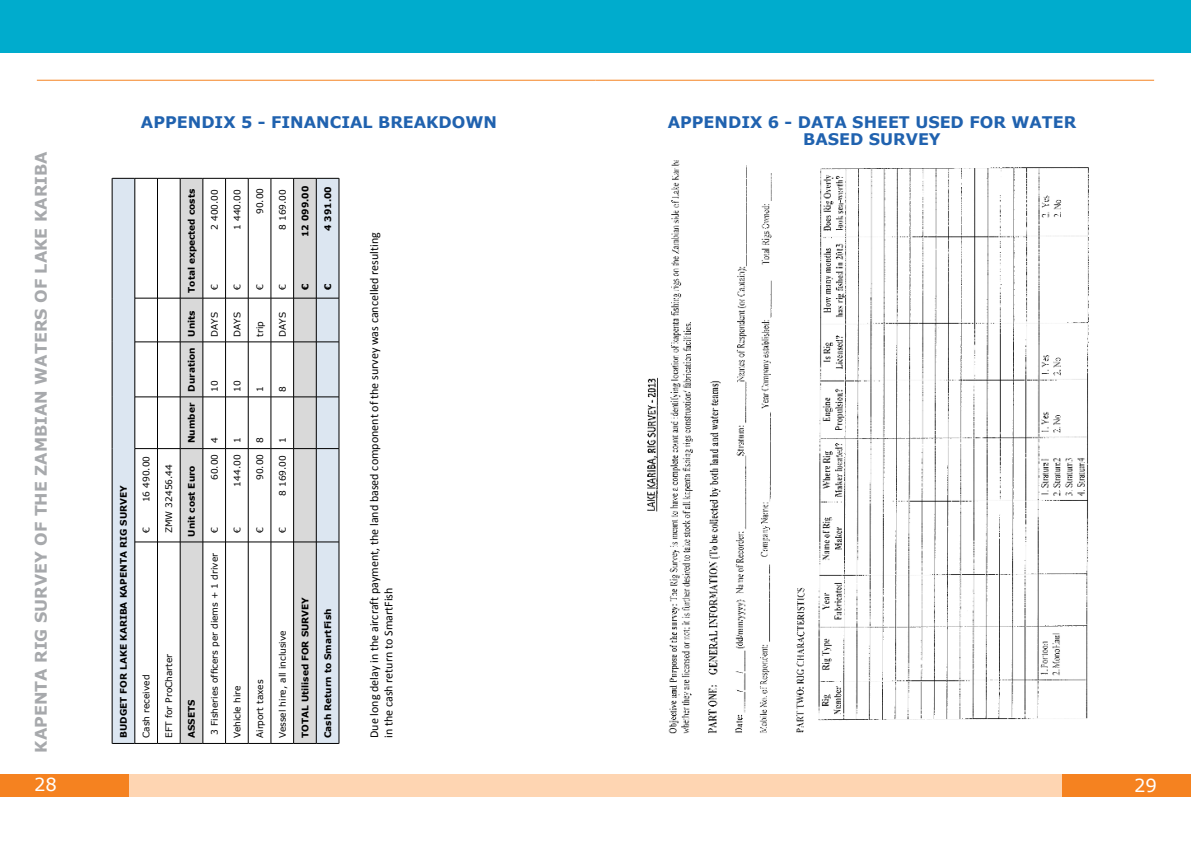
<style>
.page{position:relative;width:1191px;height:842px;background:#fff}
.page>*{position:absolute;margin:0;border:0;box-sizing:border-box;transform-origin:0 0}
.t1{font:18px "Verdana";color:#fff}
.t2{font:700 16px "Verdana";color:#2062af}
.t3{font:700 16px "Verdana";color:#a7a9ac}
.t4{font:12px/14.4px "Calibri";color:#000}
.t5{font:9px "Verdana";color:#000}
.t6{font:700 9px "Verdana";color:#000}
</style>
<div class="page">
<div style="left:0;top:774px;width:129px;height:23px;background:#f58220"></div>
<div style="left:129px;top:774px;width:466px;height:23px;background:#fed5b2"></div>
<div style="left:0;top:0;width:595px;height:53px;background:#00accd"></div>
<div style="left:595px;top:0;width:596px;height:53px;background:#00accd"></div>
<hr style="left:37px;top:80px;width:558px;height:1px;background:#f58220">
<hr style="left:595px;top:80px;width:559px;height:1px;background:#f58220">
<div style="left:1062px;top:774px;width:129px;height:23px;background:#f58220"></div>
<div style="left:595px;top:774px;width:467px;height:23px;background:#fed5b2"></div>
<hr style="left:339px;top:542px;width:1px;height:201px;background:#000">
<hr style="left:339px;top:449px;width:1px;height:93px;background:#000">
<hr style="left:339px;top:397px;width:1px;height:52px;background:#000">
<hr style="left:339px;top:342px;width:1px;height:55px;background:#000">
<hr style="left:339px;top:298px;width:1px;height:44px;background:#000">
<svg style="left:112px;top:178px;width:227px;height:566px"></svg>
<hr style="left:339px;top:178px;width:1px;height:120px;background:#000">
<img style="left:647px;top:160px;width:442px;height:574px">
<h2 class="t2" style="left:141px;top:111px;width:163px">APPEN DIX 5 - FINANC</h2>
<h2 class="t2" style="left:341px;top:111px;width:126px">IAL BREAKDOWN</h2>
<h2 class="t2" style="left:667px;top:111px;width:143px">APPEN DIX 6 - DATA</h2>
<h2 class="t2" style="left:852px;top:111px;width:37px">SHEET</h2>
<h2 class="t2" style="left:915px;top:111px;width:110px">USED FOR WATE</h2>
<h2 class="t2" style="left:1063px;top:111px;width:14px">R</h2>
<h2 class="t2" style="left:803px;top:128px;width:13px">BASE</h2>
<h2 class="t2" style="left:850px;top:128px;width:92px">D SURVEY</h2>
<h2 class="t3" style="left:30px;top:753px;width:603px;rotate:-90deg">KAPENTA RIG SURVEY OF THE ZAMBIAN WATERS OF LAKE KARIBA</h2>
<h1 class="t1" style="left:34px;top:772px;width:24px">28</h1>
<h1 class="t1" style="left:1134px;top:773px;width:24px">29</h1>
<p class="t6" style="left:299px;top:237px;width:53px;rotate:-90deg">12 099.00</p>
<p class="t6" style="left:321px;top:231px;width:46px;rotate:-90deg">4 391.00</p>
<p class="t5" style="left:253px;top:214px;width:28px;rotate:-90deg">90.00</p>
<p class="t6" style="left:185px;top:293px;width:105px;rotate:-90deg">TOTAL EXPECTED COSTS</p>
<p class="t5" style="left:208px;top:230px;width:42px;rotate:-90deg">2 400.00</p>
<p class="t5" style="left:231px;top:230px;width:42px;rotate:-90deg">1 440.00</p>
<p class="t5" style="left:276px;top:230px;width:42px;rotate:-90deg">8 169.00</p>
<h3 class="t4" style="left:367px;top:738px;width:507px;rotate:-90deg">Due long delay in the aircraft payment, the land based component of the survey was cancelled resulting in the cash return to SmartFish</h3>
<p class="t6" style="left:299px;top:290px;width:8px;rotate:-90deg">€</p>
<p class="t6" style="left:321px;top:290px;width:8px;rotate:-90deg">€</p>
<p class="t5" style="left:208px;top:290px;width:7px;rotate:-90deg">€</p>
<p class="t5" style="left:231px;top:290px;width:7px;rotate:-90deg">€</p>
<p class="t5" style="left:253px;top:290px;width:7px;rotate:-90deg">€</p>
<p class="t5" style="left:276px;top:290px;width:7px;rotate:-90deg">€</p>
<p class="t6" style="left:185px;top:391px;width:83px;rotate:-90deg">DURATION U NITS</p>
<p class="t5" style="left:208px;top:336px;width:26px;rotate:-90deg">DAYS</p>
<p class="t5" style="left:231px;top:336px;width:26px;rotate:-90deg">DAYS</p>
<p class="t5" style="left:276px;top:337px;width:26px;rotate:-90deg">DAYS</p>
<p class="t5" style="left:253px;top:336px;width:17px;rotate:-90deg">trip</p>
<p class="t5" style="left:208px;top:391px;width:13px;rotate:-90deg">10</p>
<p class="t5" style="left:231px;top:391px;width:13px;rotate:-90deg">10</p>
<p class="t5" style="left:276px;top:392px;width:7px;rotate:-90deg">8</p>
<p class="t5" style="left:253px;top:391px;width:7px;rotate:-90deg">1</p>
<p class="t6" style="left:185px;top:443px;width:42px;rotate:-90deg">NUMBER</p>
<p class="t5" style="left:208px;top:480px;width:44px;rotate:-90deg">60.00 4</p>
<p class="t5" style="left:253px;top:480px;width:44px;rotate:-90deg">90.00 8</p>
<p class="t5" style="left:231px;top:443px;width:7px;rotate:-90deg">1</p>
<p class="t5" style="left:276px;top:443px;width:7px;rotate:-90deg">1</p>
<p class="t5" style="left:231px;top:486px;width:33px;rotate:-90deg">144.00</p>
<p class="t5" style="left:276px;top:496px;width:42px;rotate:-90deg">8 169.00</p>
<p class="t5" style="left:140px;top:502px;width:48px;rotate:-90deg">16 490.00</p>
<p class="t5" style="left:163px;top:533px;width:71px;rotate:-90deg">ZMW 32456.44</p>
<p class="t6" style="left:185px;top:537px;width:73px;rotate:-90deg">U NIT COST EURO</p>
<p class="t6" style="left:117px;top:738px;width:254px;rotate:-90deg">BUDG ET FOR LAKE KARIBA KAPENTA RIG SURVEY</p>
<p class="t5" style="left:140px;top:533px;width:7px;rotate:-90deg">€</p>
<p class="t5" style="left:208px;top:533px;width:7px;rotate:-90deg">€</p>
<p class="t5" style="left:231px;top:533px;width:7px;rotate:-90deg">€</p>
<p class="t5" style="left:253px;top:533px;width:7px;rotate:-90deg">€</p>
<p class="t5" style="left:276px;top:533px;width:7px;rotate:-90deg">€</p>
<p class="t5" style="left:208px;top:735px;width:183px;rotate:-90deg">3 Fisheries officers per diems + 1 driver</p>
<p class="t6" style="left:299px;top:738px;width:142px;rotate:-90deg">TOTAL UTILISED FOR SURVEY</p>
<p class="t6" style="left:321px;top:738px;width:131px;rotate:-90deg">CASH RETURN TO SMARTFISH</p>
<p class="t5" style="left:276px;top:738px;width:109px;rotate:-90deg">Vessel hire, all inclusive</p>
<p class="t5" style="left:163px;top:738px;width:86px;rotate:-90deg">EFT for ProCharter</p>
<p class="t5" style="left:140px;top:738px;width:65px;rotate:-90deg">Cash received</p>
<p class="t5" style="left:253px;top:738px;width:60px;rotate:-90deg">Airport taxes</p>
<p class="t5" style="left:231px;top:738px;width:54px;rotate:-90deg">Vehicle hire</p>
<p class="t6" style="left:185px;top:738px;width:40px;rotate:-90deg">ASSETS</p>
</div>
